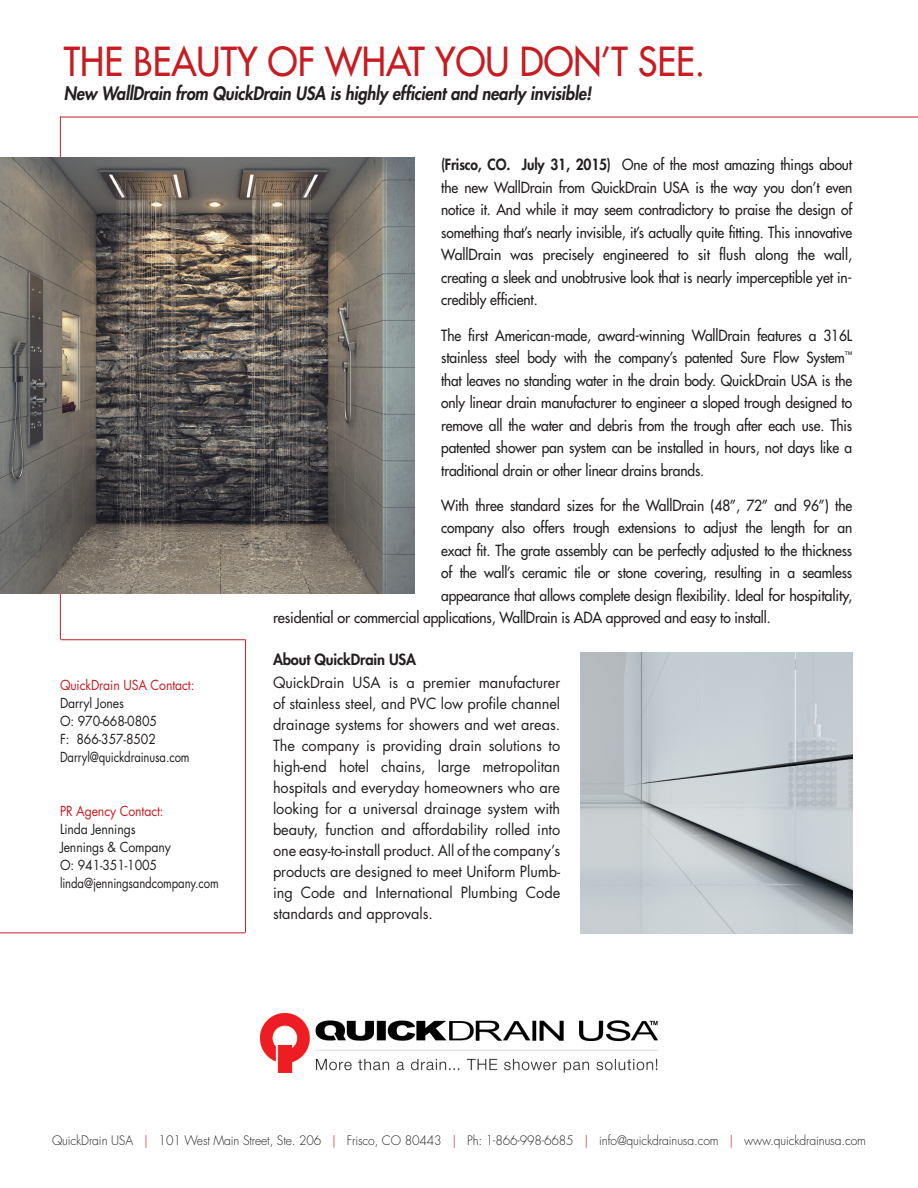
<style>
.page{position:relative;width:918px;height:1188px;background:#fff}
.page>*{position:absolute;margin:0;border:0;box-sizing:border-box;transform-origin:0 0}
.Big_Header{font:500 39px "Futura Std";color:#c61c22;scale:.92 1}
.Big_Header-2{font:italic 800 18px "Futura Std";letter-spacing:-.01em;color:#231f20;scale:.91 1}
.t1{font:500 15px/22.5px "Futura Std";letter-spacing:-.01em;color:#231f20;text-align:justify;scale:.92 1}
.t2{font:15px/21px "Futura Std";letter-spacing:-.005em;color:#231f20;text-align:justify}
.t3{font:500 15px "Futura Std";letter-spacing:-.01em;color:#231f20;scale:.96 1}
.t4{font:800 15px "Futura Std";letter-spacing:-.01em;color:#231f20}
.contact{font:13.5px/18px "Futura Std";letter-spacing:-.01em;color:#231f20;scale:.91 1}
.contact-2{font:13.5px "Futura Std";letter-spacing:-.01em;color:#231f20;scale:.84 1}
.contact-3{font:13.5px "Futura Std";letter-spacing:-.01em;color:#c61c22;scale:.91 1}
.t5{font:300 12.75px "Futura Std";letter-spacing:-.01em;color:#231f20;scale:.95 1}
.s1{font-weight:800}
.s2{color:#c61c22}
</style>
<div class="page">
<hr style="left:60px;top:117px;width:1px;height:522px;background:#c61c22">
<hr style="left:0;top:932px;width:245px;height:1px;background:#c61c22">
<hr style="left:60px;top:117px;width:858px;height:1px;background:#c61c22">
<img style="left:259px;top:1013px;width:399px;height:60px">
<img style="left:0;top:158px;width:414px;height:436px">
<hr style="left:61px;top:639px;width:185px;height:1px;background:#c61c22">
<hr style="left:245px;top:640px;width:1px;height:292px;background:#c61c22">
<img style="left:580px;top:652px;width:272px;height:281px">
<p class="Big_Header" style="left:64px;top:37px;width:699px">THE BEAUTY OF WHAT YOU DON’T SEE.</p>
<p class="Big_Header-2" style="left:64px;top:82px;width:581px">New WallDrain from QuickDrain USA is highly efficient and nearly invisible!</p>
<p class="contact-3" style="left:60px;top:677px;width:149px">QuickDrain USA Contact:</p>
<p class="contact" style="left:60px;top:694px;width:72px">Darryl Jones</p>
<p class="contact" style="left:60px;top:712px;width:108px">O: 970-668-0805</p>
<p class="contact" style="left:60px;top:730px;width:107px">F: 866-357-8502</p>
<p class="contact-2" style="left:60px;top:749px;width:156px">Darryl@quickdrainusa.com</p>
<p class="contact-3" style="left:60px;top:802px;width:115px">PR Agency Contact:</p>
<p class="contact" style="left:60px;top:820px;width:123px">Linda Jennings<br>Jennings &amp; Company</p>
<p class="contact" style="left:60px;top:856px;width:108px">O: 941-351-1005</p>
<p class="contact-2" style="left:60px;top:874px;width:191px">linda@jenningsandcompany.com</p>
<p class="t1" style="left:441px;top:153px;width:448px"><span class="s1">(Frisco, CO. July 31, 2015)</span> One of the most amazing things about the new WallDrain from QuickDrain USA is the way you don’t even notice it. And while it may seem contradictory to praise the design of something that’s nearly invisible, it’s actually quite fitting. This innovative WallDrain was precisely engineered to sit flush along the wall, creating a sleek and unobtrusive look that is nearly imperceptible yet in&shy;credibly efficient.</p>
<p class="t1" style="left:441px;top:324px;width:448px">The first American-made, award-winning WallDrain features a 316L stainless steel body with the company’s patented Sure Flow System<sup>™ </sup>that leaves no standing water in the drain body. QuickDrain USA is the only linear drain manufacturer to engineer a sloped trough designed to remove all the water and debris from the trough after each use. This patented shower pan system can be installed in hours, not days like a traditional drain or other linear drains brands.</p>
<p class="t1" style="left:441px;top:494px;width:448px">With three standard sizes for the WallDrain (48”, 72” and 96”) the company also offers trough extensions to adjust the length for an exact fit. The grate assembly can be perfectly adjusted to the thickness of the wall’s ceramic tile or stone covering, resulting in a seamless appearance that allows complete design flexibility. Ideal for hospitality,</p>
<p class="t3" style="left:273px;top:608px;width:520px">residential or commercial applications, WallDrain is ADA approved and easy to install.</p>
<p class="t4" style="left:273px;top:650px;width:145px">About QuickDrain USA</p>
<p class="t2" style="left:273px;top:672px;width:289px">QuickDrain USA is a premier manufacturer of stainless steel, and PVC low profile channel drainage systems for showers and wet areas.<br>The company is providing drain solutions to high-end hotel chains, large metropolitan hospitals and everyday homeowners who are looking for a universal drainage system with beauty, function and affordability rolled into one easy-to-install product. All of the company’s products are designed to meet Uniform Plumb&shy;ing Code and International Plumbing Code standards and approvals.</p>
<p class="t5" style="left:52px;top:1132px;width:858px">QuickDrain USA <span class="s2">|</span> 101 West Main Street, Ste. 206 <span class="s2">|</span> Frisco, CO 80443 <span class="s2">|</span> Ph: 1-866-998-6685 <span class="s2">|</span> info@quickdrainusa.com <span class="s2">|</span> www.quickdrainusa.com</p>
</div>
